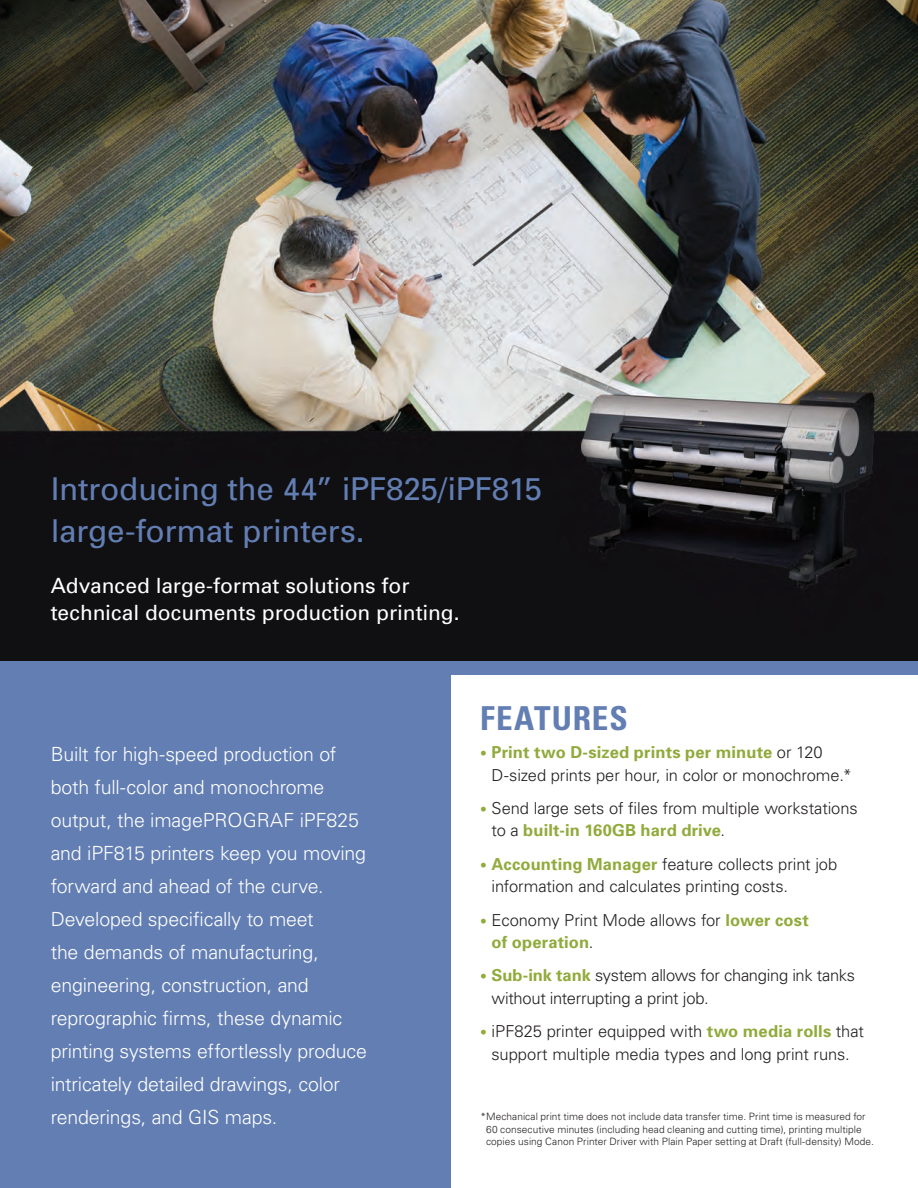
<style>
.page{position:relative;width:918px;height:1188px;background:#fff}
.page>*{position:absolute;margin:0;border:0;box-sizing:border-box;transform-origin:0 0}
.t1{font:700 condensed 33px "Univers";letter-spacing:.03em;color:#627eb3}
.t2{font:31.5px/42px "Univers";letter-spacing:-.01em;color:#627eb3}
.t3{font:21px/27px "Univers";color:#fff}
.t4{font:300 19.5px/33px "Univers";letter-spacing:-.01em;color:#fff}
.t5{font:300 16.5px/22.5px "Univers";letter-spacing:-.005em;color:#231f20}
.t6{font:300 10.2px/12.8px "Univers";letter-spacing:.005em;color:#231f20}
.s1{font-size:13.5px;color:#91aa3c}
.s2{font-weight:700;color:#91aa3c}
</style>
<div class="page">
<img style="left:0;top:0;width:918px;height:662px">
<div style="left:0;top:672px;width:450px;height:516px;background:#627eb3"></div>
<div style="left:0;top:662px;width:918px;height:13px;background:#627eb3"></div>
<h2 class="t2" style="left:51px;top:467px;width:493px">Introducing the 44” iPF825/iPF815 large-format printers.</h2>
<p class="t3" style="left:51px;top:572px;width:410px">Advanced large-format solutions for technical documents production printing.</p>
<p class="t4" style="left:51px;top:737px;width:318px">Built for high-speed production of both full-color and monochrome output, the imagePROGRAF iPF825 and iPF815 printers keep you moving forward and ahead of the curve.<br>Developed specifically to meet<br>the demands of manufacturing, engineering, construction, and reprographic firms, these dynamic printing systems effortlessly produce intricately detailed drawings, color renderings, and GIS maps.</p>
<h1 class="t1" style="left:480px;top:698px;width:149px">FEATURES</h1>
<p class="t5" style="left:492px;top:741px;width:362px;text-indent:-11px"><span class="s1">•</span> <span class="s2">Print two D-sized prints per minute</span> or 120<br>D-sized prints per hour, in color or monochrome.*</p>
<p class="t5" style="left:492px;top:796px;width:368px;text-indent:-11px"><span class="s1">•</span> Send large sets of files from multiple workstations to a <span class="s2">built-in 160GB hard drive</span>.</p>
<p class="t5" style="left:492px;top:852px;width:347px;text-indent:-11px"><span class="s1">•</span> <span class="s2">Accounting Manager</span> feature collects print job information and calculates printing costs.</p>
<p class="t5" style="left:492px;top:908px;width:319px;text-indent:-11px"><span class="s1">•</span> Economy Print Mode allows for <span class="s2">lower cost of operation</span>.</p>
<p class="t5" style="left:492px;top:964px;width:365px;text-indent:-11px"><span class="s1">•</span> <span class="s2">Sub-ink tank</span> system allows for changing ink tanks without interrupting a print job.</p>
<p class="t5" style="left:480px;top:1020px;width:385px;text-align:center"><span class="s1">•</span> iPF825 printer equipped with <span class="s2">two media rolls</span> that support multiple media types and long print runs.</p>
<p class="t6" style="left:486px;top:1110px;width:389px;text-indent:-6px">*Mechanical print time does not include data transfer time. Print time is measured for<br>60 consecutive minutes (including head cleaning and cutting time), printing multiple copies using Canon Printer Driver with Plain Paper setting at Draft (full-density) Mode.</p>
</div>
